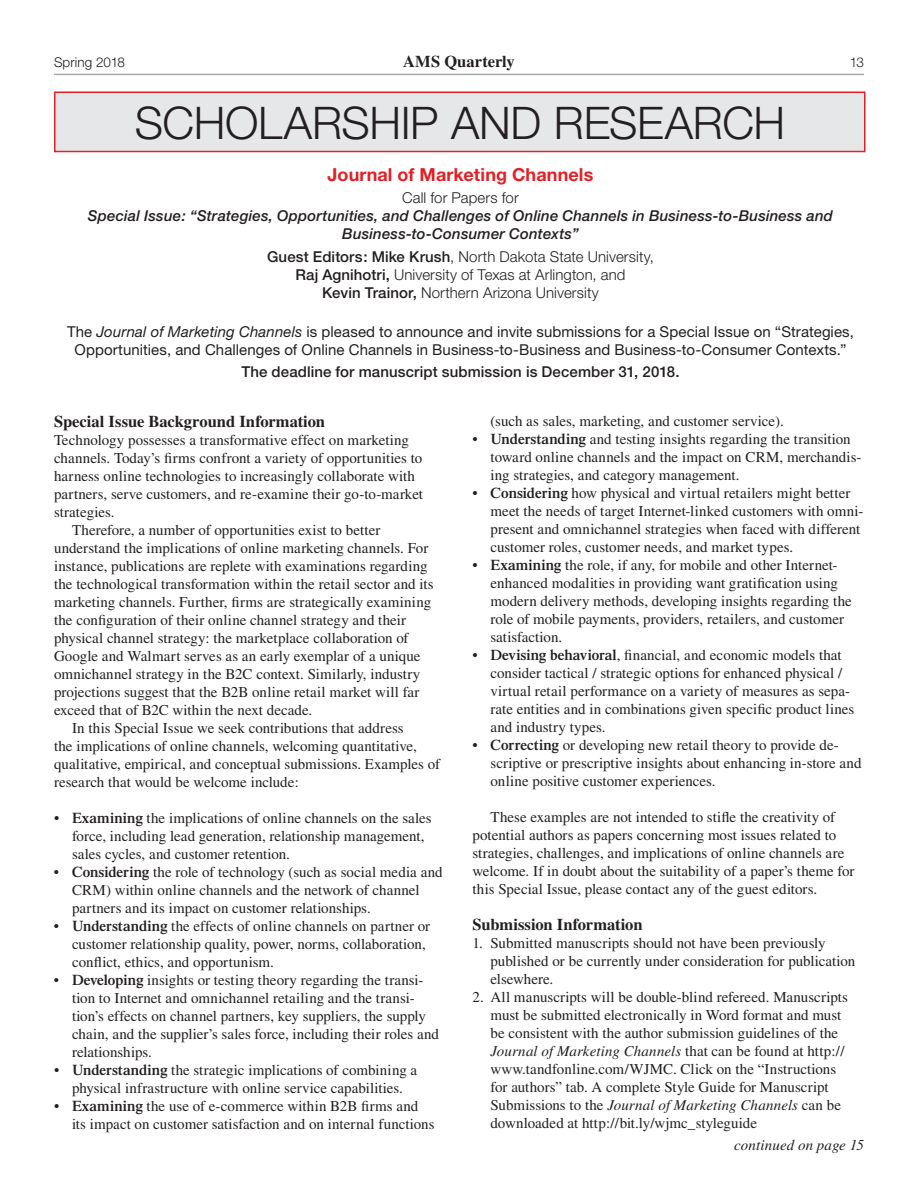
<style>
.page{position:relative;width:918px;height:1188px;background:#fff}
.page>*{position:absolute;margin:0;border:0;box-sizing:border-box;transform-origin:0 0}
.t1{font:300 45px "Helvetica Neue";letter-spacing:-.005em;color:#231f20}
.t2{font:700 18px "Helvetica Neue";letter-spacing:.005em;color:#e41f25}
.t3{font:700 16.5px "Times";letter-spacing:-.005em;color:#231f20}
.t4{font:15px/18px "Times";color:#231f20}
.t5{font:15px/18px "Helvetica Neue";letter-spacing:.005em;color:#231f20;text-align:center}
.t6{font:300 15px/18px "Helvetica Neue";letter-spacing:.005em;color:#231f20;text-align:center}
.t7{font:italic 500 15px/18px "Helvetica Neue";letter-spacing:.01em;color:#231f20;text-align:center}
.t8{font:500 15px "Helvetica Neue";letter-spacing:.005em;color:#231f20}
.t9{font:italic 15px "Times";letter-spacing:.01em;color:#231f20}
.t10{font:300 13.5px "Helvetica Neue";letter-spacing:-.015em;color:#231f20}
.s1{font-weight:500}
.s2{font-style:italic}
.s3{font-weight:600}
</style>
<div class="page">
<hr style="left:54px;top:74px;width:810px;height:1px;background:#a8a9ad">
<div style="left:54px;top:92px;width:812px;height:60px;background:#e6e7e9;border:2px solid #e41f25"></div>
<p class="t10" style="left:54px;top:54px;width:73px">Spring 2018</p>
<p class="t3" style="left:403px;top:51px;width:113px">AMS Quarterly</p>
<p class="t10" style="left:850px;top:54px;width:16px">13</p>
<h1 class="t1" style="left:135px;top:95px;width:652px">scholarship and research</h1>
<p class="t2" style="left:328px;top:163px;width:267px">Journal of Marketing Channels</p>
<p class="t6" style="left:402px;top:188px;width:118px">Call for Papers for</p>
<p class="t7" style="left:88px;top:207px;width:747px">Special Issue: “Strategies, Opportunities, and Challenges of Online Channels in Business-to-Business and<br>Business-to-Consumer Contexts”</p>
<p class="t6" style="left:267px;top:247px;width:388px"><span class="s1">Guest Editors: Mike Krush</span>, North Dakota State University,<br><span class="s1">Raj Agnihotri,</span> University of Texas at Arlington, and<br><span class="s1">Kevin Trainor,</span> Northern Arizona University</p>
<p class="t5" style="left:67px;top:322px;width:788px">The <span class="s2">Journal of Marketing Channels</span> is pleased to announce and invite submissions for a Special Issue on “Strategies,<br>Opportunities, and Challenges of Online Channels in Business-to-Business and Business-to-Consumer Contexts.”</p>
<p class="t8" style="left:241px;top:363px;width:440px">The deadline for manuscript submission is December 31, 2018.</p>
<p class="t3" style="left:54px;top:411px;width:273px">Special Issue Background Information</p>
<p class="t4" style="left:54px;top:431px;width:357px">Technology possesses a transformative effect on marketing</p>
<p class="t4" style="left:54px;top:449px;width:370px">channels. Today’s firms confront a variety of opportunities to</p>
<p class="t4" style="left:54px;top:467px;width:363px">harness online technologies to increasingly collaborate with</p>
<p class="t4" style="left:54px;top:485px;width:371px">partners, serve customers, and re-examine their go-to-market</p>
<p class="t4" style="left:54px;top:503px;width:62px">strategies.</p>
<p class="t4" style="left:72px;top:521px;width:310px">Therefore, a number of opportunities exist to better</p>
<p class="t4" style="left:54px;top:539px;width:376px">understand the implications of online marketing channels. For</p>
<p class="t4" style="left:54px;top:557px;width:375px">instance, publications are replete with examinations regarding</p>
<p class="t4" style="left:54px;top:575px;width:381px">the technological transformation within the retail sector and its</p>
<p class="t4" style="left:54px;top:593px;width:379px">marketing channels. Further, firms are strategically examining</p>
<p class="t4" style="left:54px;top:611px;width:354px">the configuration of their online channel strategy and their</p>
<p class="t4" style="left:54px;top:629px;width:356px">physical channel strategy: the marketplace collaboration of</p>
<p class="t4" style="left:54px;top:647px;width:368px">Google and Walmart serves as an early exemplar of a unique</p>
<p class="t4" style="left:54px;top:665px;width:368px">omnichannel strategy in the B2C context. Similarly, industry</p>
<p class="t4" style="left:54px;top:683px;width:367px">projections suggest that the B2B online retail market will far</p>
<p class="t4" style="left:54px;top:701px;width:260px">exceed that of B2C within the next decade.</p>
<p class="t4" style="left:72px;top:719px;width:333px">In this Special Issue we seek contributions that address</p>
<p class="t4" style="left:54px;top:737px;width:364px">the implications of online channels, welcoming quantitative,</p>
<p class="t4" style="left:54px;top:755px;width:388px">qualitative, empirical, and conceptual submissions. Examples of</p>
<p class="t4" style="left:54px;top:773px;width:246px">research that would be welcome include:</p>
<p class="t4" style="left:72px;top:809px;width:361px;text-indent:-18px">• <span class="s3">Examining</span> the implications of online channels on the sales force, including lead generation, relationship management, sales cycles, and customer retention.</p>
<p class="t4" style="left:72px;top:863px;width:372px;text-indent:-18px">• <span class="s3">Considering</span> the role of technology (such as social media and<br>CRM) within online channels and the network of channel partners and its impact on customer relationships.</p>
<p class="t4" style="left:72px;top:917px;width:360px;text-indent:-18px">• <span class="s3">Understanding</span> the effects of online channels on partner or customer relationship quality, power, norms, collaboration, conflict, ethics, and opportunism.</p>
<p class="t4" style="left:72px;top:971px;width:369px;text-indent:-18px">• <span class="s3">Developing</span> insights or testing theory regarding the transi&shy;tion to Internet and omnichannel retailing and the transi&shy;tion’s effects on channel partners, key suppliers, the supply chain, and the supplier’s sales force, including their roles and relationships.</p>
<p class="t4" style="left:54px;top:1061px;width:365px;text-align:center">• <span class="s3">Understanding</span> the strategic implications of combining a physical infrastructure with online service capabilities.</p>
<p class="t4" style="left:72px;top:1097px;width:364px;text-indent:-18px">• <span class="s3">Examining</span> the use of e-commerce within B2B firms and its impact on customer satisfaction and on internal functions</p>
<p class="t4" style="left:490px;top:412px;width:295px">(such as sales, marketing, and customer service).</p>
<p class="t4" style="left:490px;top:430px;width:373px;text-indent:-18px">• <span class="s3">Understanding</span> and testing insights regarding the transition toward online channels and the impact on CRM, merchandis&shy;ing strategies, and category management.</p>
<p class="t4" style="left:490px;top:484px;width:375px;text-indent:-18px">• <span class="s3">Considering</span> how physical and virtual retailers might better meet the needs of target Internet-linked customers with omni&shy;present and omnichannel strategies when faced with different customer roles, customer needs, and market types.</p>
<p class="t4" style="left:490px;top:556px;width:363px;text-indent:-18px">• <span class="s3">Examining</span> the role, if any, for mobile and other Internet&shy;enhanced modalities in providing want gratification using modern delivery methods, developing insights regarding the role of mobile payments, providers, retailers, and customer satisfaction.</p>
<p class="t4" style="left:490px;top:646px;width:365px;text-indent:-18px">• <span class="s3">Devising behavioral</span>, financial, and economic models that consider tactical / strategic options for enhanced physical / virtual retail performance on a variety of measures as sepa&shy;rate entities and in combinations given specific product lines and industry types.</p>
<p class="t4" style="left:490px;top:736px;width:373px;text-indent:-18px">• <span class="s3">Correcting</span> or developing new retail theory to provide de&shy;scriptive or prescriptive insights about enhancing in-store and online positive customer experiences.</p>
<p class="t4" style="left:472px;top:808px;width:384px;text-indent:18px">These examples are not intended to stifle the creativity of potential authors as papers concerning most issues related to strategies, challenges, and implications of online channels are welcome. If in doubt about the suitability of a paper’s theme for this Special Issue, please contact any of the guest editors.</p>
<p class="t3" style="left:472px;top:914px;width:172px">Submission Information</p>
<p class="t4" style="left:490px;top:934px;width:366px;text-indent:-18px">1. Submitted manuscripts should not have been previously published or be currently under consideration for publication elsewhere.</p>
<p class="t4" style="left:490px;top:988px;width:359px;text-indent:-18px">2. All manuscripts will be double-blind refereed. Manuscripts must be submitted electronically in Word format and must be consistent with the author submission guidelines of the <span class="s2">Journal of Marketing Channels</span> that can be found at http:// www.tandfonline.com/WJMC. Click on the “Instructions for authors” tab. A complete Style Guide for Manuscript Submissions to the <span class="s2">Journal of Marketing Channels</span> can be downloaded at http://bit.ly/wjmc_styleguide</p>
<p class="t9" style="left:734px;top:1137px;width:131px">continued on page 15</p>
</div>
